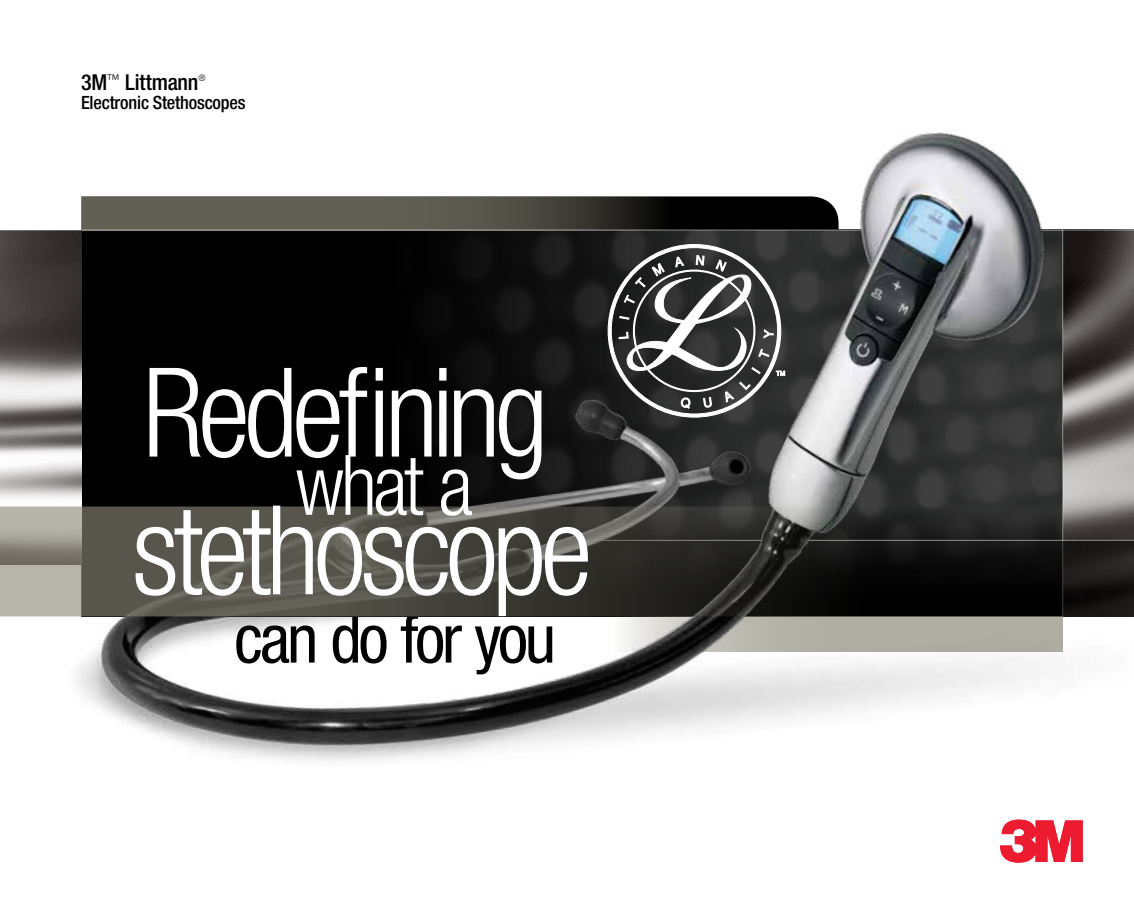
<style>
.page{position:relative;width:1134px;height:918px;background:#fff}
.page>*{position:absolute;margin:0;border:0;box-sizing:border-box;transform-origin:0 0}
.t1{font:300 condensed 124.05px "Helvetica Neue";letter-spacing:-.045em;color:#fff}
.t2{font:300 condensed 83.55px "Helvetica Neue";color:#fff}
.t3{font:condensed 67.35px "Helvetica Neue";letter-spacing:-.045em;color:#000}
.t4{font:500 condensed 21.9px "Helvetica Neue";letter-spacing:-.01em;color:#000}
.t5{font:500 condensed 18.3px "Helvetica Neue";letter-spacing:-.01em;color:#000}
.t6{font:300 condensed 9px "Helvetica Neue";color:#000}
</style>
<div class="page">
<svg style="left:1000px;top:822px;width:83px;height:41px"></svg>
<img style="left:0;top:132px;width:1134px;height:690px">
<svg style="left:0;top:507px;width:872px;height:109px;background:#4e4d46"></svg>
<p class="t4" style="left:81px;top:69px;width:119px">3M<sup>™</sup> Littmann</p>
<p class="t6" style="left:198px;top:72px;width:9px">®</p>
<p class="t5" style="left:81px;top:92px;width:166px">Electronic Stethoscopes</p>
<h1 class="t1" style="left:143px;top:342px;width:407px">Redefining</h1>
<h2 class="t2" style="left:296px;top:437px;width:179px">what a</h2>
<h1 class="t1" style="left:132px;top:479px;width:462px">stethoscope</h1>
<h3 class="t3" style="left:234px;top:600px;width:323px">can do for you</h3>
</div>
